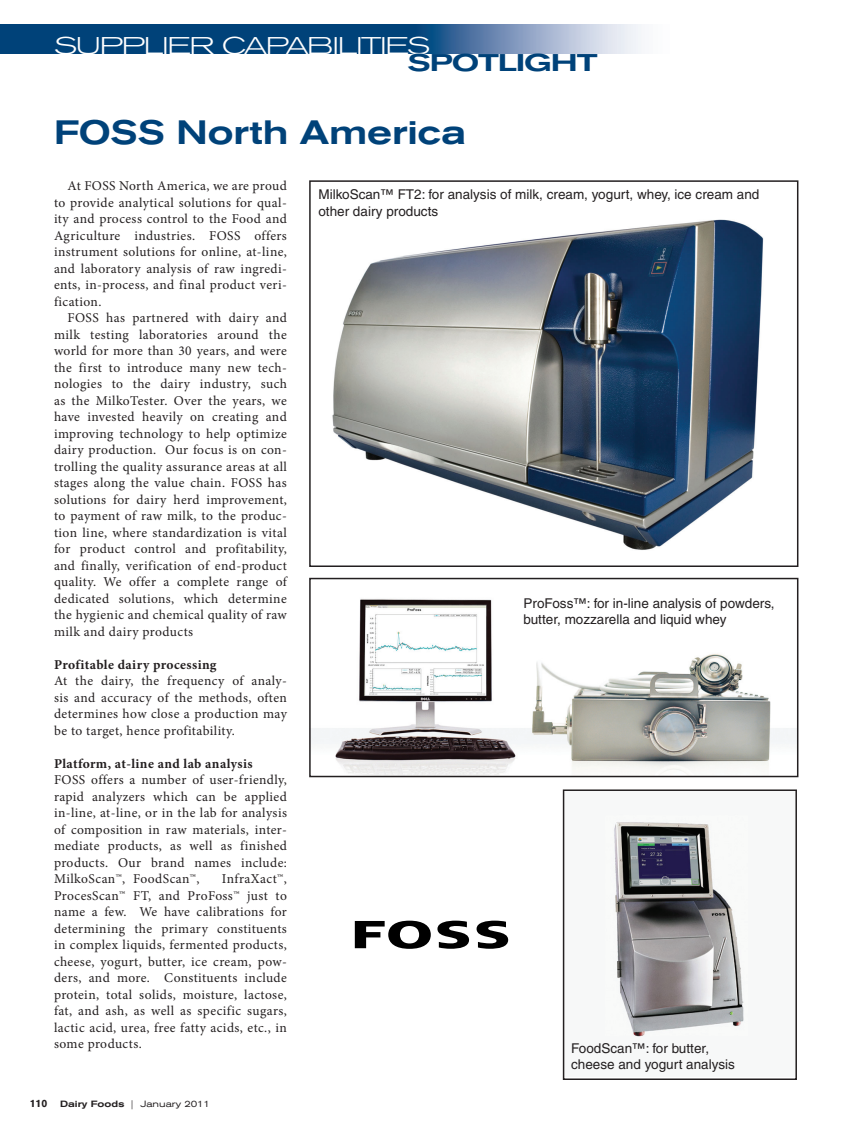
<style>
.page{position:relative;width:851px;height:1134px;background:#fff}
.page>*{position:absolute;margin:0;border:0;box-sizing:border-box;transform-origin:0 0}
.t1{font:500 expanded 33.45px "Akzidenz Grotesk BE";color:#004279}
.t2{font:300 expanded 24px "Akzidenz Grotesk BE";letter-spacing:-.05em;color:#fff;scale:1.2 1}
.t3{font:500 expanded 24px "Akzidenz Grotesk BE";letter-spacing:-.04em;color:#004279;scale:1.2 1}
.t4{font:13.5px/16.5px "Minion Pro";letter-spacing:.03em;color:#231f20;text-align:justify}
.t5{font:13.5px/16.2px "Helvetica";color:#231f20}
.t6{font:700 13.5px "Minion Pro";letter-spacing:.03em;color:#231f20}
.t7{font:expanded 9px "Akzidenz Grotesk BE";color:#231f20}
.s1{font-weight:700;font-stretch:normal;font-size:10.5px}
.s2{font-weight:500}
</style>
<div class="page">
<img style="left:0;top:24px;width:641px;height:30px">
<img style="left:613px;top:822px;width:131px;height:215px">
<div style="left:562px;top:789px;width:234px;height:291px;border:2px solid #231f20"></div>
<img style="left:332px;top:219px;width:432px;height:331px">
<div style="left:309px;top:180px;width:489px;height:387px;border:2px solid #231f20"></div>
<img style="left:312px;top:599px;width:483px;height:175px">
<div style="left:309px;top:578px;width:489px;height:199px;border:2px solid #231f20"></div>
<svg style="left:355px;top:921px;width:76px;height:28px"></svg>
<svg style="left:437px;top:921px;width:32px;height:28px"></svg>
<svg style="left:476px;top:921px;width:32px;height:28px"></svg>
<h2 class="t2" style="left:54px;top:37px;width:315px">SUPPLIER CAPABILITIES</h2>
<h2 class="t3" style="left:407px;top:54px;width:160px">SPOTLIGHT</h2>
<h1 class="t1" style="left:54px;top:120px;width:414px">FOSS North America</h1>
<p class="t4" style="left:54px;top:179px;width:234px;text-indent:14px">At FOSS North America, we are proud to provide analytical solutions for qual&shy;ity and process control to the Food and Agriculture industries. FOSS offers instrument solutions for online, at-line, and laboratory analysis of raw ingredi&shy;ents, in-process, and final product veri&shy;fication.</p>
<p class="t4" style="left:54px;top:311px;width:234px;text-indent:14px">FOSS has partnered with dairy and milk testing laboratories around the world for more than 30 years, and were the first to introduce many new tech&shy;nologies to the dairy industry, such as the MilkoTester. Over the years, we have invested heavily on creating and improving technology to help optimize dairy production. Our focus is on con&shy;trolling the quality assurance areas at all stages along the value chain. FOSS has solutions for dairy herd improvement, to payment of raw milk, to the produc&shy;tion line, where standardization is vital for product control and profitability, and finally, verification of end-product quality. We offer a complete range of dedicated solutions, which determine the hygienic and chemical quality of raw milk and dairy products</p>
<p class="t6" style="left:54px;top:659px;width:164px">Profitable dairy processing</p>
<p class="t4" style="left:54px;top:674px;width:234px">At the dairy, the frequency of analy&shy;sis and accuracy of the methods, often determines how close a production may be to target, hence profitability.</p>
<p class="t6" style="left:54px;top:758px;width:200px">Platform, at-line and lab analysis</p>
<p class="t4" style="left:54px;top:773px;width:234px">FOSS offers a number of user-friendly, rapid analyzers which can be applied in-line, at-line, or in the lab for analysis of composition in raw materials, inter&shy;mediate products, as well as finished products. Our brand names include:<br>MilkoScan™, FoodScan™,</p>
<p class="t5" style="left:318px;top:188px;width:442px">MilkoScan™ FT2: for analysis of milk, cream, yogurt, whey, ice cream and other dairy products</p>
<p class="t5" style="left:523px;top:596px;width:252px">ProFoss™: for in-line analysis of powders, butter, mozzarella and liquid whey</p>
<p class="t4" style="left:54px;top:872px;width:234px;text-indent:168px">InfraXact™, ProcesScan™ FT, and ProFoss™ just to name a few. We have calibrations for determining the primary constituents in complex liquids, fermented products, cheese, yogurt, butter, ice cream, pow&shy;ders, and more. Constituents include protein, total solids, moisture, lactose, fat, and ash, as well as specific sugars, lactic acid, urea, free fatty acids, etc., in some products.</p>
<p class="t5" style="left:571px;top:1041px;width:165px">FoodScan™: for butter, cheese and yogurt analysis</p>
<p class="t7" style="left:30px;top:1101px;width:182px"><span class="s1">110</span> <span class="s2">Dairy Foods</span> | January 2011</p>
</div>
